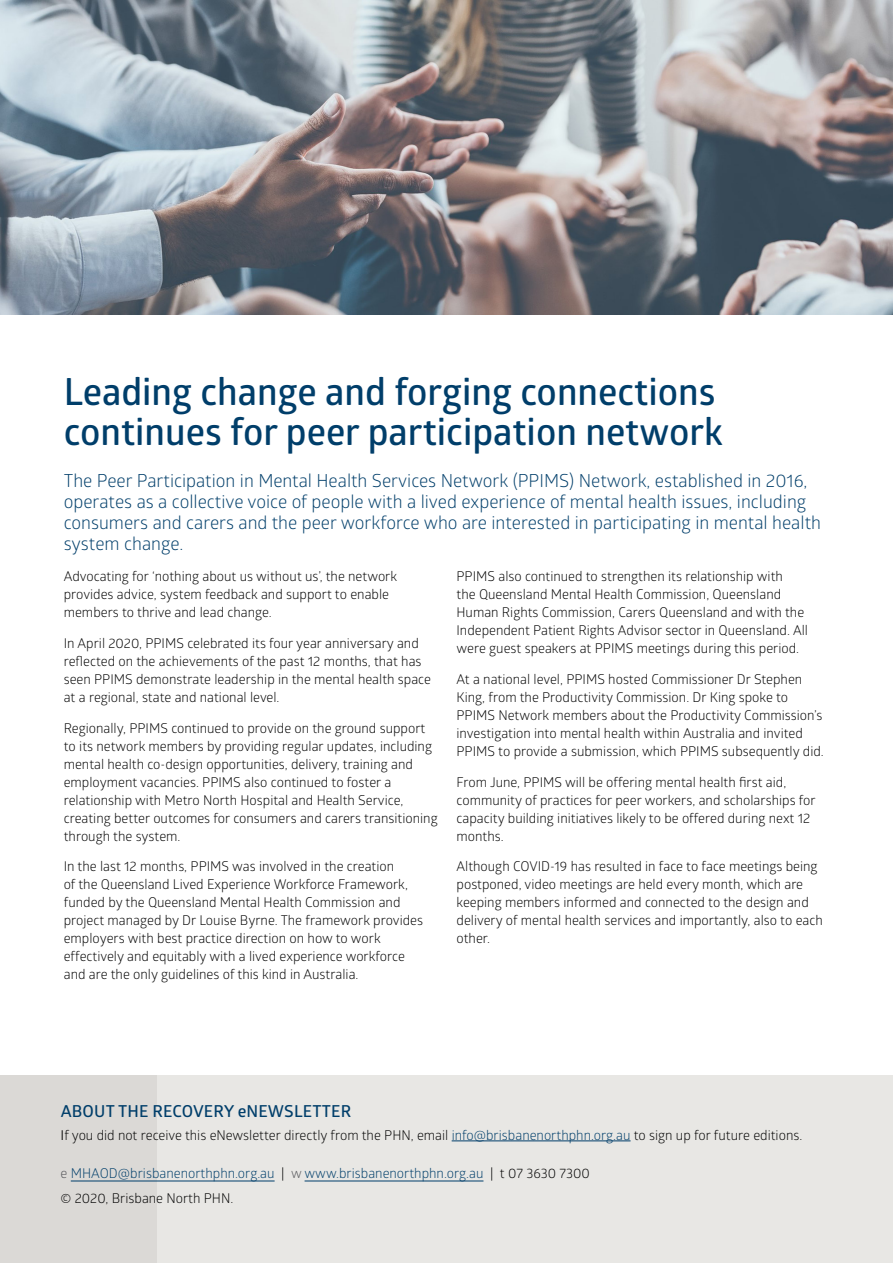
<style>
.page{position:relative;width:893px;height:1263px;background:#fff}
.page>*{position:absolute;margin:0;border:0;box-sizing:border-box;transform-origin:0 0}
.t1{font:600 37.5px/40.5px "Glober";color:#003e6a}
.t2{font:18px/21px "Glober";color:#003e6a}
.t3{font:600 16.5px "Glober";letter-spacing:.01em;color:#003e6a}
.t4{font:13.5px/18px "Glober";color:#000}
.t5{font:13.5px/24.8px "Glober";color:#003e6a}
.s1{font-family:"Helvetica LT Std";font-weight:300}
.s2{color:#003e6a}
.s3{color:#55565a}
.s4{color:#000}
</style>
<div class="page">
<div style="left:0;top:1076px;width:893px;height:187px;background:#dbd9d6"></div>
<div style="left:157px;top:1076px;width:736px;height:187px;background:#e8e7e4"></div>
<img style="left:0;top:0;width:893px;height:315px">
<hr style="left:452px;top:1140px;width:179px;height:1px;background:#003e6a">
<hr style="left:71px;top:1181px;width:204px;height:1px;background:#003e6a">
<hr style="left:305px;top:1181px;width:178px;height:1px;background:#003e6a">
<h1 class="t1" style="left:64px;top:370px;width:661px">Leading change and forging connections continues for peer participation network</h1>
<p class="t2" style="left:64px;top:470px;width:759px">The Peer Participation in Mental Health Services Network (PPIMS) Network, established in 2016, operates as a collective voice of people with a lived experience of mental health issues, including consumers and carers and the peer workforce who are interested in participating in mental health system change.</p>
<p class="t4" style="left:64px;top:567px;width:335px">Advocating for ‘nothing about us without us’, the network provides advice, system feedback and support to enable members to thrive and lead change.</p>
<p class="t4" style="left:64px;top:633px;width:369px">In April 2020, PPIMS celebrated its four year anniversary and reflected on the achievements of the past 12 months, that has seen PPIMS demonstrate leadership in the mental health space at a regional, state and national level.</p>
<p class="t4" style="left:64px;top:718px;width:375px">Regionally, PPIMS continued to provide on the ground support to its network members by providing regular updates, including mental health co-design opportunities, delivery, training and employment vacancies. PPIMS also continued to foster a relationship with Metro North Hospital and Health Service, creating better outcomes for consumers and carers transitioning through the system.</p>
<p class="t4" style="left:64px;top:857px;width:361px">In the last 12 months, PPIMS was involved in the creation<br>of the Queensland Lived Experience Workforce Framework, funded by the Queensland Mental Health Commission and project managed by Dr Louise Byrne. The framework provides employers with best practice direction on how to work effectively and equitably with a lived experience workforce and are the only guidelines of this kind in Australia.</p>
<p class="t4" style="left:457px;top:567px;width:353px">PPIMS also continued to strengthen its relationship with<br>the Queensland Mental Health Commission, Queensland Human Rights Commission, Carers Queensland and with the Independent Patient Rights Advisor sector in Queensland. All were guest speakers at PPIMS meetings during this period.</p>
<p class="t4" style="left:457px;top:669px;width:369px">At a national level, PPIMS hosted Commissioner Dr Stephen King, from the Productivity Commission. Dr King spoke to PPIMS Network members about the Productivity Commission’s investigation into mental health within Australia and invited PPIMS to provide a submission, which PPIMS subsequently did.</p>
<p class="t4" style="left:457px;top:772px;width:361px">From June, PPIMS will be offering mental health first aid, community of practices for peer workers, and scholarships for capacity building initiatives likely to be offered during next 12 months.</p>
<p class="t4" style="left:457px;top:857px;width:368px">Although COVID-19 has resulted in face to face meetings being postponed, video meetings are held every month, which are keeping members informed and connected to the design and delivery of mental health services and importantly, also to each other.</p>
<p class="t3" style="left:61px;top:1100px;width:292px">ABOUT THE RECOVERY eNEWSLETTER</p>
<p class="t4" style="left:61px;top:1125px;width:743px"><span class="s1">I</span>f you did not receive this eNewsletter directly from the PHN, email <span class="s2">info@brisbanenorthphn.org.au</span> to sign up for future editions.</p>
<p class="t5" style="left:61px;top:1160px;width:531px"><span class="s3">e</span> MHAOD@brisbanenorthphn.org.au <span class="s4">|</span> <span class="s3">w</span> www.brisbanenorthphn.org.au <span class="s4">| t 07 3630 7300 © 2020, Brisbane North PHN.</span></p>
</div>
